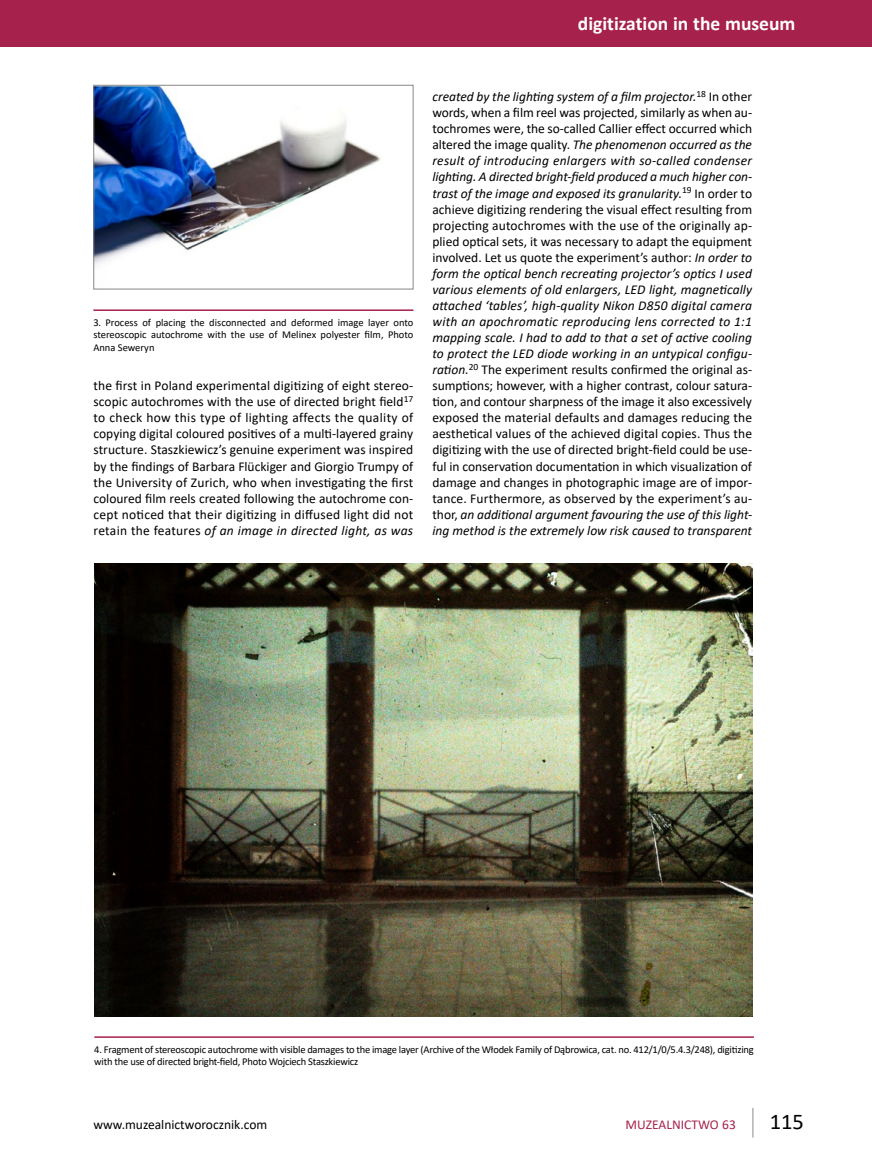
<style>
.page{position:relative;width:872px;height:1170px;background:#fff}
.page>*{position:absolute;margin:0;border:0;box-sizing:border-box;transform-origin:0 0}
.t1{font:22.5px "Calibri";color:#000}
.t2{font:700 19.5px "Calibri";color:#fff}
.t3{font:13.5px/16px "Calibri";letter-spacing:.01em;color:#000;text-align:justify}
.t4{font:13.5px "Calibri";color:#a6214b}
.t5{font:10.5px/12.6px "Calibri";letter-spacing:-.02em;color:#000;text-align:justify}
.s1{font-style:italic}
</style>
<div class="page">
<hr style="left:752px;top:1107px;width:1px;height:30px;background:#b3b2b2">
<div style="left:0;top:0;width:872px;height:47px;background:#a6214b"></div>
<img style="left:96px;top:87px;width:285px;height:178px">
<div style="left:94px;top:85px;width:319px;height:204px;border:1px solid #878787"></div>
<hr style="left:93px;top:309px;width:320px;height:2px;background:#a6214b">
<img style="left:94px;top:563px;width:659px;height:453px">
<hr style="left:94px;top:1036px;width:660px;height:1px;background:#a6214b">
<h2 class="t2" style="left:578px;top:10px;width:219px">digitization in the museum</h2>
<p class="t5" style="left:93px;top:316px;width:321px">3. Process of placing the disconnected and deformed image layer onto stereoscopic autochrome with the use of Melinex polyester film, Photo Anna Seweryn</p>
<p class="t3" style="left:94px;top:377px;width:321px">the first in Poland experimental digitizing of eight stereo&shy;scopic autochromes with the use of directed bright field<sup>17 </sup>to check how this type of lighting affects the quality of copying digital coloured positives of a multi-layered grainy structure. Staszkiewicz’s genuine experiment was inspired by the findings of Barbara Flückiger and Giorgio Trumpy of the University of Zurich, who when investigating the first coloured film reels created following the autochrome con&shy;cept noticed that their digitizing in diffused light did not retain the features <span class="s1">of an image in directed light, as was</span></p>
<p class="t3" style="left:432px;top:88px;width:321px"><span class="s1">created by the lighting system of a film projector.</span><sup>18</sup> In other words, when a film reel was projected, similarly as when au&shy;tochromes were, the so-called Callier effect occurred which altered the image quality. <span class="s1">The phenomenon occurred as the result of introducing enlargers with so-called condenser lighting. A directed bright-field produced a much higher con&shy;trast of the image and exposed its granularity.</span><sup>19</sup> In order to achieve digitizing rendering the visual effect resulting from projecting autochromes with the use of the originally ap&shy;plied optical sets, it was necessary to adapt the equipment involved. Let us quote the experiment’s author: <span class="s1">In order to form the optical bench recreating projector’s optics I used various elements of old enlargers, LED light, magnetically attached ‘tables’, high-quality Nikon D850 digital camera with an apochromatic reproducing lens corrected to 1:1 mapping scale. I had to add to that a set of active cooling to protect the LED diode working in an untypical configu&shy;ration.</span><sup>20</sup> The experiment results confirmed the original as&shy;sumptions; however, with a higher contrast, colour satura&shy;tion, and contour sharpness of the image it also excessively exposed the material defaults and damages reducing the aesthetical values of the achieved digital copies. Thus the digitizing with the use of directed bright-field could be use&shy;ful in conservation documentation in which visualization of damage and changes in photographic image are of impor&shy;tance. Furthermore, as observed by the experiment’s au&shy;thor, <span class="s1">an additional argument favouring the use of this light&shy;ing method is the extremely low risk caused to transparent</span></p>
<p class="t5" style="left:94px;top:1042px;width:661px">4. Fragment of stereoscopic autochrome with visible damages to the image layer (Archive of the Włodek Family of Dąbrowica, cat. no. 412/1/0/5.4.3/248), digitizing with the use of directed bright-field, Photo Wojciech Staszkiewicz</p>
<p class="t3" style="left:94px;top:1115px;width:175px">www.muzealnictworocznik.com</p>
<p class="t4" style="left:625px;top:1114px;width:112px">MUZEALNICTWO 63</p>
<h1 class="t1" style="left:770px;top:1105px;width:36px">115</h1>
</div>
